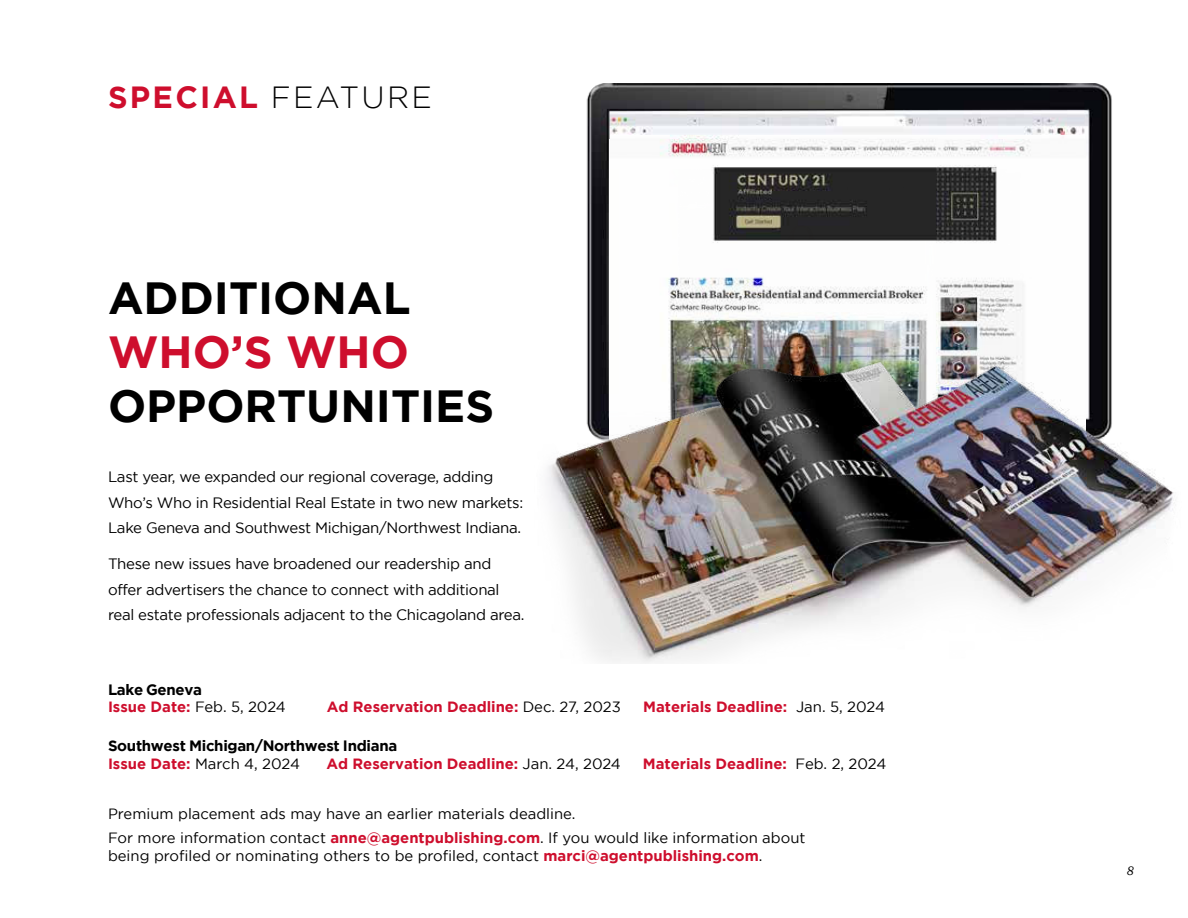
<style>
.page{position:relative;width:1188px;height:918px;background:#fff}
.page>*{position:absolute;margin:0;border:0;box-sizing:border-box;transform-origin:0 0}
.t1{font:700 45px "Gotham";color:#000}
.t2{font:700 45px "Gotham";color:#ce0e2d}
.t3{font:700 30.6px "Gotham";letter-spacing:.075em;color:#ce0e2d}
.t4{font:15px/25.5px "Gotham";letter-spacing:-.02em;color:#000}
.t5{font:700 15px "Gotham";letter-spacing:-.02em;color:#000}
.t6{font:14.85px/17.9px "Gotham";color:#000}
.t7{font:700 14.85px "Gotham";color:#ce0e2d}
.t8{font:italic 13.5px "Sentinel";color:#000}
.s1{font-weight:300;color:#000}
.s2{font-weight:400;color:#000}
.s3{font-weight:700;color:#ce0e2d}
</style>
<div class="page">
<img style="left:586px;top:83px;width:526px;height:204px">
<img style="left:609px;top:140px;width:477px;height:147px">
<img style="left:547px;top:287px;width:627px;height:376px">
<h2 class="t3" style="left:108px;top:83px;width:326px">SPECIAL <span class="s1">FEATURE</span></h2>
<h1 class="t1" style="left:108px;top:278px;width:304px">ADDITIONAL</h1>
<h1 class="t2" style="left:108px;top:332px;width:303px">WHO’S WHO</h1>
<h1 class="t1" style="left:108px;top:386px;width:388px">OPPORTUNITIES</h1>
<p class="t4" style="left:108px;top:465px;width:417px">Last year, we expanded our regional coverage, adding<br>Who’s Who in Residential Real Estate in two new markets:<br>Lake Geneva and Southwest Michigan/Northwest Indiana.</p>
<p class="t4" style="left:108px;top:552px;width:418px">These new issues have broadened our readership and offer advertisers the chance to connect with additional real estate professionals adjacent to the Chicagoland area.</p>
<p class="t5" style="left:108px;top:683px;width:95px">Lake Geneva</p>
<p class="t7" style="left:108px;top:700px;width:179px">Issue Date: <span class="s2">Feb. 5, 2024</span></p>
<p class="t7" style="left:327px;top:700px;width:296px">Ad Reservation Deadline: <span class="s2">Dec. 27, 2023</span></p>
<p class="t7" style="left:643px;top:700px;width:243px">Materials Deadline: <span class="s2">Jan. 5, 2024</span></p>
<p class="t5" style="left:108px;top:739px;width:291px">Southwest Michigan/Northwest Indiana</p>
<p class="t6" style="left:108px;top:755px;width:194px"><span class="s3">Issue Date:</span> March 4, 2024</p>
<p class="t7" style="left:326px;top:757px;width:296px">Ad Reservation Deadline: <span class="s2">Jan. 24, 2024</span></p>
<p class="t7" style="left:643px;top:757px;width:245px">Materials Deadline: <span class="s2">Feb. 2, 2024</span></p>
<p class="t6" style="left:108px;top:805px;width:469px">Premium placement ads may have an earlier materials deadline.</p>
<p class="t6" style="left:108px;top:830px;width:699px">For more information contact <span class="s3">anne@agentpublishing.com</span>. If you would like information about being profiled or nominating others to be profiled, contact <span class="s3">marci@agentpublishing.com</span>.</p>
<p class="t8" style="left:1127px;top:864px;width:9px">8</p>
</div>
